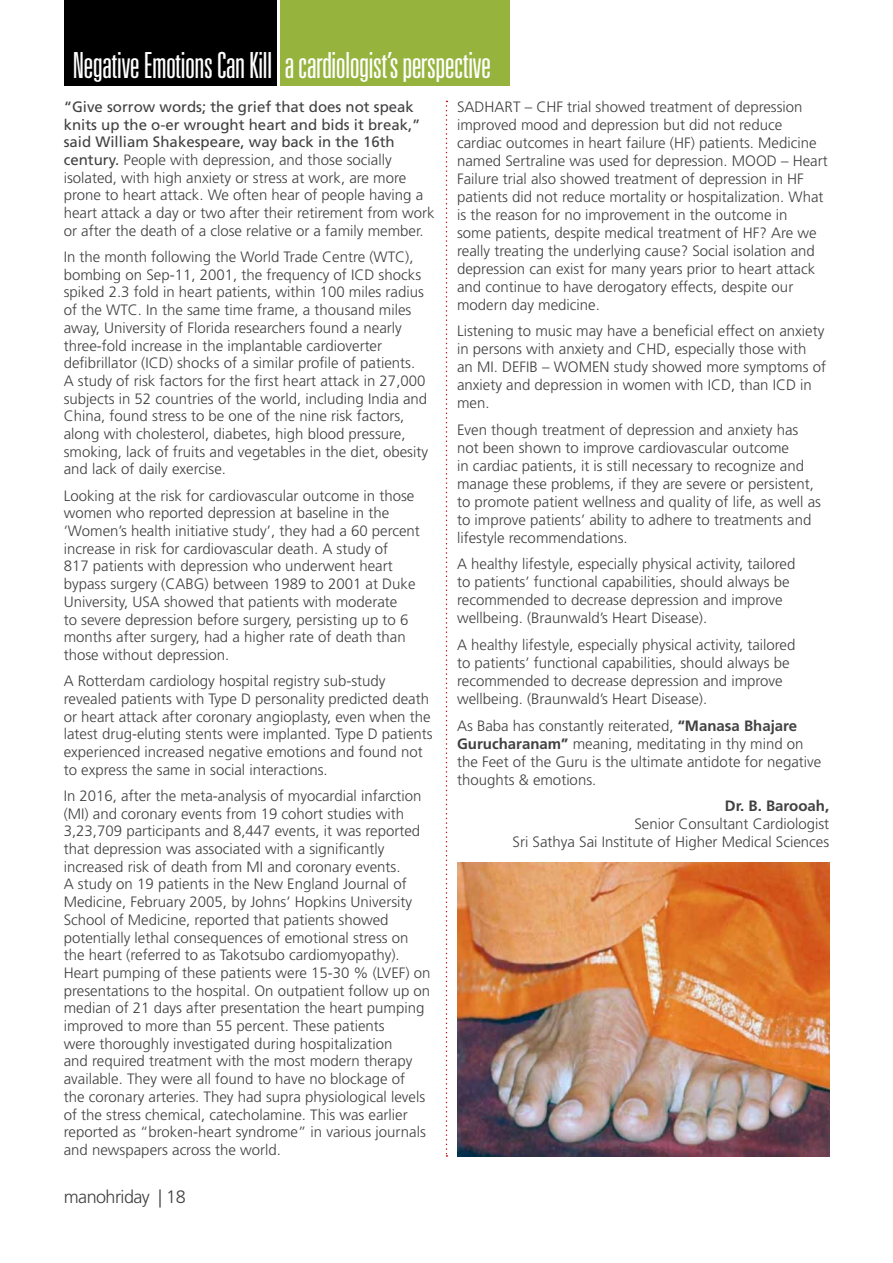
<style>
.page{position:relative;width:893px;height:1263px;background:#fff}
.page>*{position:absolute;margin:0;border:0;box-sizing:border-box;transform-origin:0 0}
.t1{font:300 ultra-condensed 36px "Univers";letter-spacing:-.02em;color:#fff}
.t2{font:300 18px "Frutiger LT Std";letter-spacing:-.03em;color:#414042}
.t3{font:300 15px/17.7px "Frutiger LT Std";color:#414042}
.t4{font:700 15px "Frutiger LT Std";color:#414042}
.s1{font-weight:400}
.s2{font-weight:700}
</style>
<div class="page">
<div style="left:64px;top:0;width:212px;height:85px;background:#000"></div>
<div style="left:280px;top:0;width:230px;height:85px;background:#95b33d"></div>
<svg style="left:446px;top:101px;width:1px;height:1056px"></svg>
<img style="left:457px;top:862px;width:372px;height:294px">
<h1 class="t1" style="left:72px;top:46px;width:420px">Negative Emotions Can Kill a cardiologist’s perspective</h1>
<p class="t3" style="left:64px;top:98px;width:372px"><span class="s1">“Give sorrow words; the grief that does not speak knits up the o-er wrought heart and bids it break,” said William Shakespeare, way back in the 16th century.</span> People with depression, and those socially isolated, with high anxiety or stress at work, are more prone to heart attack. We often hear of people having a heart attack a day or two after their retirement from work or after the death of a close relative or a family member.</p>
<p class="t3" style="left:64px;top:248px;width:366px">In the month following the World Trade Centre (WTC), bombing on Sep-11, 2001, the frequency of ICD shocks spiked 2.3 fold in heart patients, within 100 miles radius of the WTC. In the same time frame, a thousand miles away, University of Florida researchers found a nearly three-fold increase in the implantable cardioverter defibrillator (ICD) shocks of a similar profile of patients.<br>A study of risk factors for the first heart attack in 27,000 subjects in 52 countries of the world, including India and China, found stress to be one of the nine risk factors, along with cholesterol, diabetes, high blood pressure, smoking, lack of fruits and vegetables in the diet, obesity and lack of daily exercise.</p>
<p class="t3" style="left:64px;top:487px;width:358px">Looking at the risk for cardiovascular outcome in those women who reported depression at baseline in the ‘Women’s health initiative study’, they had a 60 percent increase in risk for cardiovascular death. A study of<br>817 patients with depression who underwent heart bypass surgery (CABG) between 1989 to 2001 at Duke University, USA showed that patients with moderate<br>to severe depression before surgery, persisting up to 6 months after surgery, had a higher rate of death than those without depression.</p>
<p class="t3" style="left:64px;top:672px;width:370px">A Rotterdam cardiology hospital registry sub-study revealed patients with Type D personality predicted death or heart attack after coronary angioplasty, even when the latest drug-eluting stents were implanted. Type D patients experienced increased negative emotions and found not to express the same in social interactions.</p>
<p class="t3" style="left:64px;top:787px;width:368px">In 2016, after the meta-analysis of myocardial infarction (MI) and coronary events from 19 cohort studies with 3,23,709 participants and 8,447 events, it was reported that depression was associated with a significantly increased risk of death from MI and coronary events.<br>A study on 19 patients in the New England Journal of Medicine, February 2005, by Johns’ Hopkins University School of Medicine, reported that patients showed potentially lethal consequences of emotional stress on the heart (referred to as Takotsubo cardiomyopathy).<br>Heart pumping of these patients were 15-30 % (LVEF) on presentations to the hospital. On outpatient follow up on median of 21 days after presentation the heart pumping improved to more than 55 percent. These patients<br>were thoroughly investigated during hospitalization<br>and required treatment with the most modern therapy available. They were all found to have no blockage of<br>the coronary arteries. They had supra physiological levels of the stress chemical, catecholamine. This was earlier reported as “broken-heart syndrome” in various journals and newspapers across the world.</p>
<p class="t3" style="left:457px;top:98px;width:372px">SADHART – CHF trial showed treatment of depression improved mood and depression but did not reduce cardiac outcomes in heart failure (HF) patients. Medicine named Sertraline was used for depression. MOOD – Heart Failure trial also showed treatment of depression in HF patients did not reduce mortality or hospitalization. What is the reason for no improvement in the outcome in<br>some patients, despite medical treatment of HF? Are we really treating the underlying cause? Social isolation and depression can exist for many years prior to heart attack and continue to have derogatory effects, despite our modern day medicine.</p>
<p class="t3" style="left:457px;top:322px;width:370px">Listening to music may have a beneficial effect on anxiety in persons with anxiety and CHD, especially those with<br>an MI. DEFIB – WOMEN study showed more symptoms of anxiety and depression in women with ICD, than ICD in men.</p>
<p class="t3" style="left:457px;top:421px;width:365px">Even though treatment of depression and anxiety has not been shown to improve cardiovascular outcome<br>in cardiac patients, it is still necessary to recognize and manage these problems, if they are severe or persistent, to promote patient wellness and quality of life, as well as to improve patients’ ability to adhere to treatments and lifestyle recommendations.</p>
<p class="t3" style="left:457px;top:555px;width:340px">A healthy lifestyle, especially physical activity, tailored to patients’ functional capabilities, should always be recommended to decrease depression and improve wellbeing. (Braunwald’s Heart Disease).</p>
<p class="t3" style="left:457px;top:636px;width:340px">A healthy lifestyle, especially physical activity, tailored to patients’ functional capabilities, should always be recommended to decrease depression and improve wellbeing. (Braunwald’s Heart Disease).</p>
<p class="t3" style="left:457px;top:716px;width:366px">As Baba has constantly reiterated, <span class="s2">“Manasa Bhajare Gurucharanam”</span> meaning, meditating in thy mind on the Feet of the Guru is the ultimate antidote for negative thoughts &amp; emotions.</p>
<p class="t4" style="left:725px;top:797px;width:106px">Dr. B. Barooah,</p>
<p class="t3" style="left:512px;top:815px;width:318px;text-align:right">Senior Consultant Cardiologist<br>Sri Sathya Sai Institute of Higher Medical Sciences</p>
<p class="t2" style="left:64px;top:1186px;width:123px">manohriday | 18</p>
</div>
